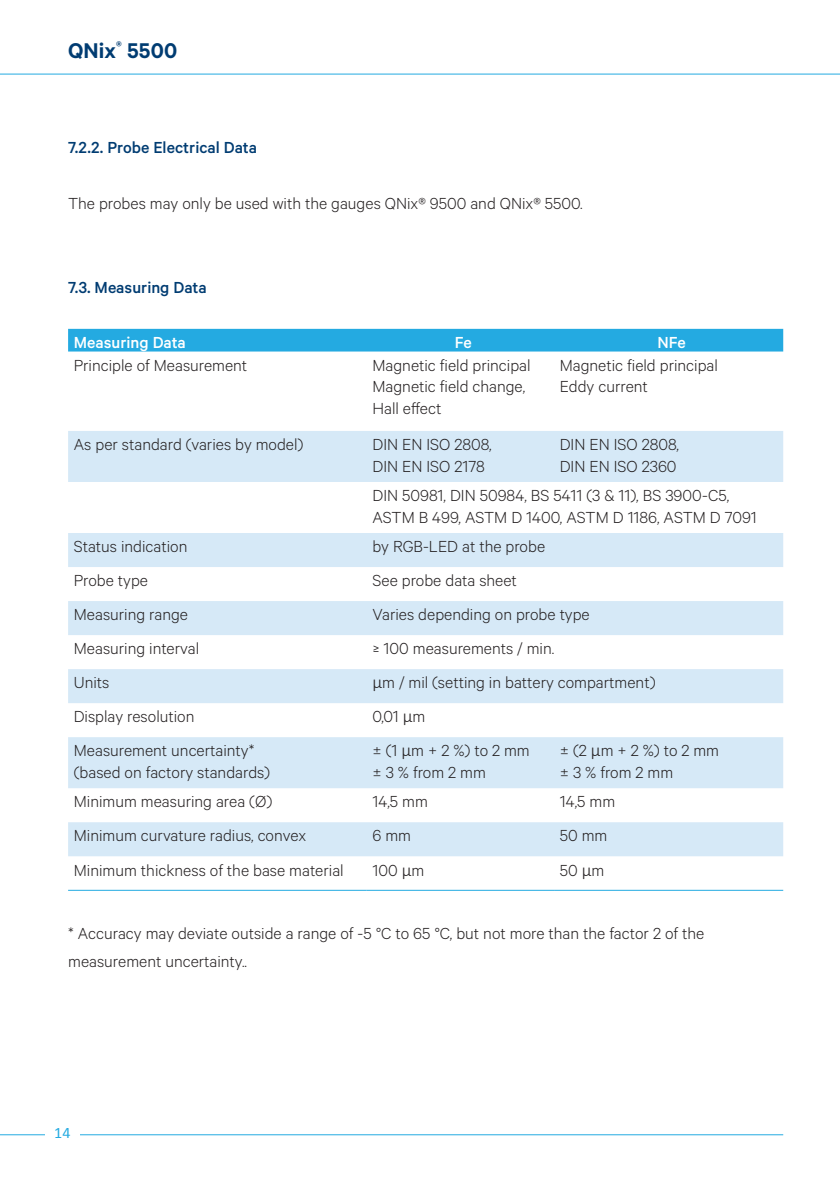
<style>
.page{position:relative;width:840px;height:1191px;background:#fff}
.page>*{position:absolute;margin:0;border:0;box-sizing:border-box;transform-origin:0 0}
.t1{font:600 24px "Calibre";letter-spacing:.005em;color:#003c72}
.t2{font:300 18px/21.6px "Calibre";color:#231f20}
.t3{font:500 18px "Calibre";color:#003c72}
.t4{font:500 18px "Calibre";color:#fff}
.t5{font:16px "Calibri";color:#24aae1}
.s1{font-family:"Calibri"}
</style>
<div class="page">
<hr style="left:0;top:1134px;width:782px;height:1px;background:#24aae1">
<hr style="left:0;top:74px;width:839px;height:1px;background:#24aae1">
<div style="left:45px;top:1125px;width:34px;height:28px;background:#fff"></div>
<div style="left:68px;top:329px;width:714px;height:22px;background:#24aae1"></div>
<svg style="left:68px;top:431px;width:714px;height:425px;fill:#d6e9f7"></svg>
<hr style="left:68px;top:889px;width:298px;height:1px;background:#24aae1">
<hr style="left:366px;top:889px;width:187px;height:1px;background:#24aae1">
<hr style="left:553px;top:889px;width:229px;height:1px;background:#24aae1">
<h1 class="t1" style="left:68px;top:36px;width:110px">QNix<sup>®</sup> 5500</h1>
<p class="t3" style="left:68px;top:137px;width:190px">7.2.2. Probe Electrical Data</p>
<p class="t2" style="left:68px;top:192px;width:516px">The probes may only be used with the gauges QNix® 9500 and QNix® 5500.</p>
<p class="t3" style="left:68px;top:277px;width:140px">7.3. Measuring Data</p>
<p class="t4" style="left:74px;top:332px;width:113px">Measuring Data</p>
<p class="t4" style="left:454px;top:332px;width:18px">Fe</p>
<p class="t4" style="left:657px;top:332px;width:30px">NFe</p>
<p class="t2" style="left:74px;top:353px;width:175px">Principle of Measurement</p>
<p class="t2" style="left:372px;top:353px;width:159px">Magnetic field principal<br>Magnetic field change,<br>Hall effect</p>
<p class="t2" style="left:559px;top:353px;width:159px">Magnetic field principal<br>Eddy current</p>
<p class="t2" style="left:74px;top:433px;width:231px">As per standard (varies by model)</p>
<p class="t2" style="left:372px;top:433px;width:121px">DIN EN ISO 2808,<br>DIN EN ISO 2178</p>
<p class="t2" style="left:559px;top:433px;width:121px">DIN EN ISO 2808,<br>DIN EN ISO 2360</p>
<p class="t2" style="left:372px;top:484px;width:385px">DIN 50981, DIN 50984, BS 5411 (3 &amp; 11), BS 3900-C5,<br>ASTM B 499, ASTM D 1400, ASTM D 1186, ASTM D 7091</p>
<p class="t2" style="left:74px;top:535px;width:115px">Status indication</p>
<p class="t2" style="left:372px;top:535px;width:174px">by RGB-LED at the probe</p>
<p class="t2" style="left:74px;top:569px;width:76px">Probe type</p>
<p class="t2" style="left:372px;top:569px;width:146px">See probe data sheet</p>
<p class="t2" style="left:74px;top:603px;width:116px">Measuring range</p>
<p class="t2" style="left:372px;top:603px;width:219px">Varies depending on probe type</p>
<p class="t2" style="left:74px;top:637px;width:127px">Measuring interval</p>
<p class="t2" style="left:372px;top:637px;width:183px">≥ 100 measurements / min.</p>
<p class="t2" style="left:74px;top:671px;width:37px">Units</p>
<p class="t2" style="left:372px;top:671px;width:284px"><span class="s1">μ</span>m / mil (setting in battery compartment)</p>
<p class="t2" style="left:74px;top:705px;width:122px">Display resolution</p>
<p class="t2" style="left:372px;top:705px;width:54px">0,01 <span class="s1">μ</span>m</p>
<p class="t2" style="left:74px;top:739px;width:198px">Measurement uncertainty* (based on factory standards)</p>
<p class="t2" style="left:372px;top:739px;width:159px">± (1 <span class="s1">μ</span>m + 2 %) to 2 mm ± 3 % from 2 mm</p>
<p class="t2" style="left:559px;top:739px;width:161px">± (2 <span class="s1">μ</span>m + 2 %) to 2 mm ± 3 % from 2 mm</p>
<p class="t2" style="left:74px;top:790px;width:200px">Minimum measuring area (Ø)</p>
<p class="t2" style="left:372px;top:790px;width:57px">14,5 mm</p>
<p class="t2" style="left:559px;top:790px;width:57px">14,5 mm</p>
<p class="t2" style="left:74px;top:824px;width:234px">Minimum curvature radius, convex</p>
<p class="t2" style="left:372px;top:824px;width:40px">6 mm</p>
<p class="t2" style="left:559px;top:824px;width:49px">50 mm</p>
<p class="t2" style="left:74px;top:858px;width:271px">Minimum thickness of the base material</p>
<p class="t2" style="left:372px;top:858px;width:53px">100 <span class="s1">μ</span>m</p>
<p class="t2" style="left:559px;top:858px;width:46px">50 <span class="s1">μ</span>m</p>
<p class="t2" style="left:68px;top:918px;width:637px;line-height:28px">* Accuracy may deviate outside a range of -5 °C to 65 °C, but not more than the factor 2 of the measurement uncertainty..</p>
<p class="t5" style="left:54px;top:1122px;width:18px">14</p>
</div>
